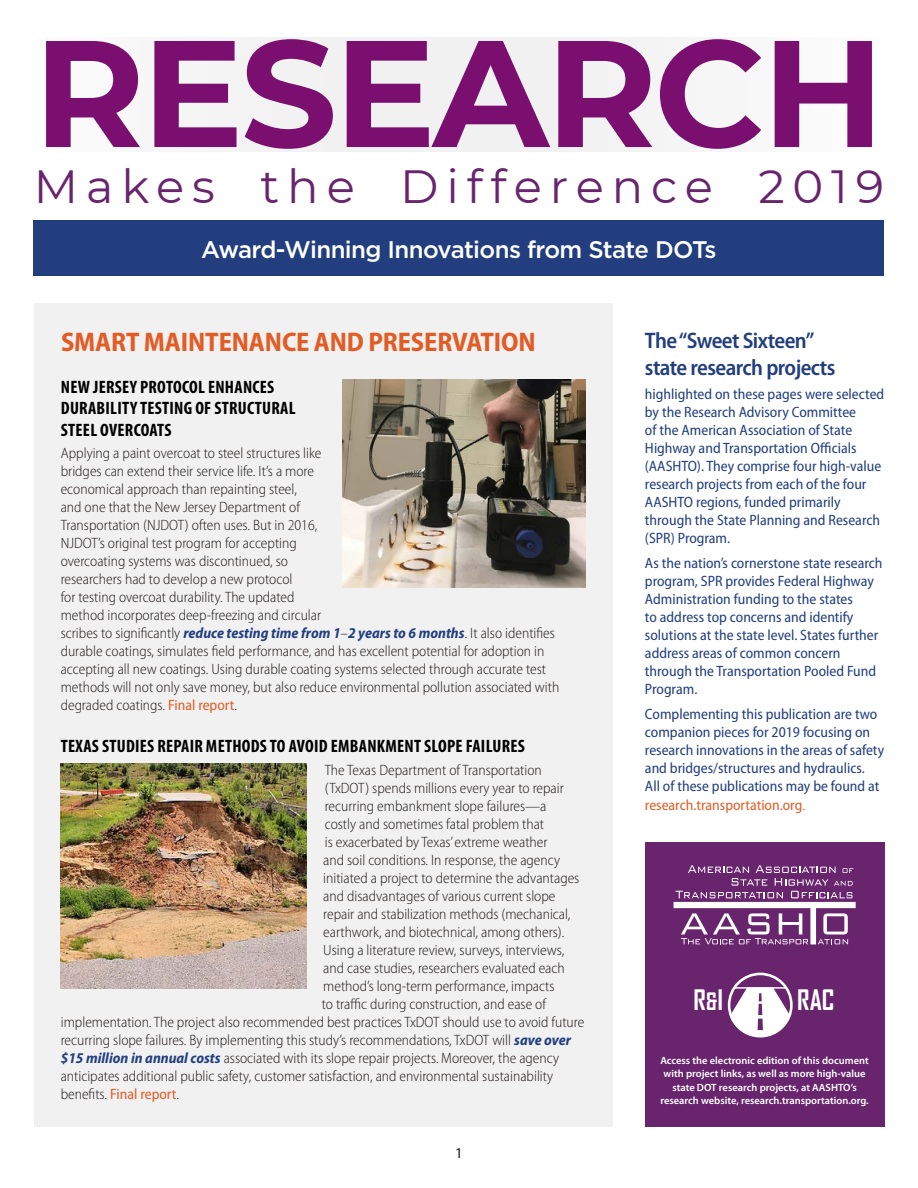
<style>
.page{position:relative;width:918px;height:1188px;background:#fff}
.page>*{position:absolute;margin:0;border:0;box-sizing:border-box;transform-origin:0 0}
.t1{font:700 151.5px "Montserrat";letter-spacing:-.02em;color:#7a0f6f}
.t2{font:46.5px "Montserrat";letter-spacing:.17em;color:#68256e}
.Heading_1{font:700 semi-condensed 27px "Myriad Pro";letter-spacing:-.005em;color:#e25c25}
.t3{font:700 27px "Agency FB";color:#fff}
.t4{font:500 24px "Gotham";letter-spacing:-.025em;color:#fff}
.t5{font:600 semi-condensed 22.5px/27px "Myriad Pro";letter-spacing:-.025em;color:#223e7e}
.Heading2{font:700 condensed 18px/21.6px "Myriad Pro";letter-spacing:.015em;color:#000}
.Body_1{font:300 semi-condensed 15px/18px "Myriad Pro";color:#1d1714}
.Body_2_introtext{font:semi-condensed 15px/18px "Myriad Pro";color:#223e7e}
.Body_2_introtext-2{font:semi-condensed 15px "Myriad Pro";color:#e25c25}
.Body_1-2{font:semi-condensed 15px "Myriad Pro";color:#e25c25}
.t6{font:15px "Myriad Pro";color:#1d1714}
.Body_1-3{font:600 10.5px/13.5px "Myriad Pro";color:#fff;text-align:center}
.s1{font-weight:700;font-style:italic;color:#223e7e}
.s2{font-weight:400;color:#e25c25}
.s3{font-weight:300;color:#1d1714}
.s4{font-weight:300;color:#223e7e}
.s5{font-size:22.95px}
</style>
<div class="page">
<div style="left:29px;top:37px;width:860px;height:115px;background:#f1f1f2"></div>
<div style="left:645px;top:842px;width:239px;height:285px;background:#68256e"></div>
<div style="left:34px;top:304px;width:578px;height:823px;background:#f1f1f2"></div>
<div style="left:34px;top:220px;width:850px;height:56px;background:#223e7e"></div>
<img style="left:343px;top:379px;width:242px;height:209px">
<svg style="left:674px;top:865px;width:182px;height:79px"></svg>
<div style="left:728px;top:973px;width:65px;height:65px;border:3px solid #fff;border-radius:50%"></div>
<svg style="left:728px;top:986px;width:64px;height:52px"></svg>
<img style="left:61px;top:764px;width:245px;height:224px">
<p class="t1" style="left:34px;top:-16px;width:852px">RESEARCH</p>
<p class="t2" style="left:34px;top:155px;width:852px">Makes the Difference 2019</p>
<p class="t4" style="left:201px;top:233px;width:517px">Award-Winning Innovations from State DOTs</p>
<p class="Heading_1" style="left:61px;top:327px;width:476px">SMART MAINTENANCE AND PRESERVATION</p>
<p class="Heading2" style="left:61px;top:376px;width:236px">NEW JERSEY PROTOCOL ENHANCES<br>DURABILITY TESTING OF STRUCTURAL<br>STEEL OVERCOATS</p>
<p class="Body_1" style="left:61px;top:445px;width:500px">Applying a paint overcoat to steel structures like<br>bridges can extend their service life. It’s a more<br>economical approach than repainting steel,<br>and one that the New Jersey Department of<br>Transportation (NJDOT) often uses. But in 2016,<br>NJDOT’s original test program for accepting<br>overcoating systems was discontinued, so<br>researchers had to develop a new protocol<br>for testing overcoat durability. The updated<br>method incorporates deep-freezing and circular<br>scribes to significantly <span class="s1">reduce testing time from 1</span>–<span class="s1">2 years to 6 months</span>. It also identifies durable coatings, simulates field performance, and has excellent potential for adoption in accepting all new coatings. Using durable coating systems selected through accurate test methods will not only save money, but also reduce environmental pollution associated with degraded coatings. <span class="s2">Final report</span>.</p>
<p class="Heading2" style="left:61px;top:736px;width:465px">TEXAS STUDIES REPAIR METHODS TO AVOID EMBANKMENT SLOPE FAILURES</p>
<p class="Body_1" style="left:325px;top:761px;width:219px">The Texas Department of Transportation</p>
<p class="Body_1" style="left:325px;top:779px;width:241px">(TxDOT) spends millions every year to repair</p>
<p class="Body_1" style="left:325px;top:797px;width:223px">recurring embankment slope failures—a</p>
<p class="Body_1" style="left:325px;top:815px;width:221px">costly and sometimes fatal problem that</p>
<p class="Body_1" style="left:325px;top:833px;width:224px">is exacerbated by Texas’ extreme weather</p>
<p class="Body_1" style="left:323px;top:851px;width:238px">and soil conditions. In response, the agency</p>
<p class="Body_1" style="left:323px;top:869px;width:258px">initiated a project to determine the advantages</p>
<p class="Body_1" style="left:323px;top:887px;width:234px">and disadvantages of various current slope</p>
<p class="Body_1" style="left:323px;top:905px;width:249px">repair and stabilization methods (mechanical,</p>
<p class="Body_1" style="left:323px;top:923px;width:243px">earthwork, and biotechnical, among others).</p>
<p class="Body_1" style="left:323px;top:941px;width:243px">Using a literature review, surveys, interviews,</p>
<p class="Body_1" style="left:323px;top:959px;width:243px">and case studies, researchers evaluated each</p>
<p class="Body_1" style="left:323px;top:977px;width:233px">method’s long-term performance, impacts</p>
<p class="Body_1" style="left:322px;top:995px;width:226px">to traffic during construction, and ease of</p>
<p class="Body_1" style="left:61px;top:1013px;width:525px">implementation. The project also recommended best practices TxDOT should use to avoid future</p>
<p class="Body_1" style="left:61px;top:1031px;width:512px">recurring slope failures. By implementing this study’s recommendations, TxDOT will <span class="s1">save over</span></p>
<p class="Body_1" style="left:61px;top:1049px;width:500px"><span class="s1">$15 million in annual costs</span> associated with its slope repair projects. Moreover, the agency</p>
<p class="Body_1" style="left:61px;top:1067px;width:494px">anticipates additional public safety, customer satisfaction, and environmental sustainability</p>
<p class="Body_1-2" style="left:61px;top:1085px;width:120px"><span class="s3">benefits.</span> Final report<span class="s3">.</span></p>
<p class="t6" style="left:455px;top:1144px;width:9px">1</p>
<p class="t5" style="left:645px;top:327px;width:192px">The “Sweet Sixteen” state research projects</p>
<p class="Body_2_introtext" style="left:645px;top:386px;width:241px">highlighted on these pages were selected by the Research Advisory Committee<br>of the American Association of State Highway and Transportation Officials (AASHTO). They comprise four high-value research projects from each of the four AASHTO regions, funded primarily through the State Planning and Research (SPR) Program.</p>
<p class="Body_2_introtext" style="left:645px;top:554px;width:239px">As the nation’s cornerstone state research program, SPR provides Federal Highway Administration funding to the states<br>to address top concerns and identify solutions at the state level. States further address areas of common concern through the Transportation Pooled Fund Program.</p>
<p class="Body_2_introtext" style="left:645px;top:705px;width:241px">Complementing this publication are two companion pieces for 2019 focusing on research innovations in the areas of safety and bridges/structures and hydraulics.<br>All of these publications may be found at</p>
<p class="Body_2_introtext-2" style="left:645px;top:797px;width:162px">research.transportation.org<span class="s4">.</span></p>
<p class="t3" style="left:694px;top:983px;width:31px">R<span class="s5">&amp;</span>I</p>
<p class="t3" style="left:797px;top:983px;width:39px">RAC</p>
<p class="Body_1-3" style="left:660px;top:1054px;width:210px">Access the electronic edition of this document with project links, as well as more high-value state DOT research projects, at AASHTO’s research website, research.transportation.org.</p>
</div>
